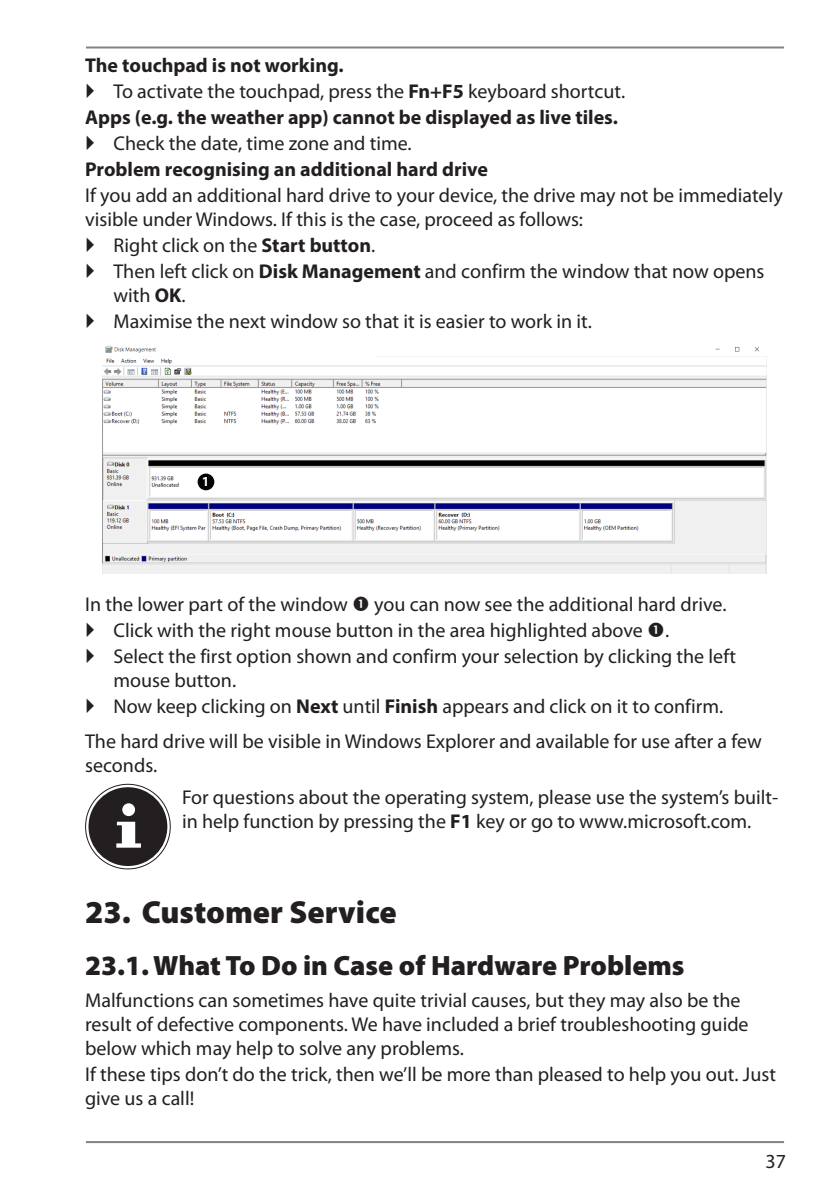
<style>
.page{position:relative;width:840px;height:1191px;background:#fff}
.page>*{position:absolute;margin:0;border:0;box-sizing:border-box;transform-origin:0 0}
.t1{font:900 32px "Myriad Pro";color:#231f20}
.t2{font:900 28px "Myriad Pro";color:#231f20}
.Fließtext{font:20px/24px "Myriad Pro";color:#231f20}
.Fett{font:700 20px "Myriad Pro";color:#231f20}
.Fließtext-2{font:700 20px "Myriad Pro";color:#231f20}
.t3{font:700 13.8px "Myriad Pro";color:#fcfcfc}
.s1{font-weight:700}
</style>
<div class="page">
<hr style="left:86px;top:46px;width:697px;height:2px;background:#808285">
<hr style="left:86px;top:1141px;width:697px;height:2px;background:#808285">
<img style="left:102px;top:345px;width:663px;height:228px">
<div style="left:197px;top:473px;width:17px;height:17px;background:#020202;border-radius:50%"></div>
<svg style="left:85px;top:784px;width:85px;height:85px"></svg>
<div style="left:88px;top:787px;width:79px;height:79px;background:#231f20;border-radius:50%"></div>
<div style="left:122px;top:803px;width:13px;height:13px;background:#fff;border-radius:50%"></div>
<svg style="left:116px;top:821px;width:25px;height:26px"></svg>
<p class="Fett" style="left:85px;top:52px;width:260px">The touchpad is not working.</p>
<p class="Fließtext" style="left:113px;top:79px;width:513px">To activate the touchpad, press the <span class="s1">Fn+F5</span> keyboard shortcut.</p>
<p class="Fett" style="left:85px;top:104px;width:534px">Apps (e.g. the weather app) cannot be displayed as live tiles.</p>
<p class="Fließtext" style="left:113px;top:131px;width:299px">Check the date, time zone and time.</p>
<p class="Fließtext-2" style="left:85px;top:156px;width:404px">Problem recognising an additional hard drive</p>
<p class="Fließtext" style="left:85px;top:183px;width:698px">If you add an additional hard drive to your device, the drive may not be immediately visible under Windows. If this is the case, proceed as follows:</p>
<p class="Fließtext" style="left:113px;top:233px;width:263px">Right click on the <span class="s1">Start button</span>.</p>
<p class="Fließtext" style="left:113px;top:259px;width:652px">Then left click on <span class="s1">Disk Management</span> and confirm the window that now opens with <span class="s1">OK</span>.</p>
<p class="Fließtext" style="left:113px;top:309px;width:480px">Maximise the next window so that it is easier to work in it.</p>
<p class="t3" style="left:202px;top:472px;width:9px">1</p>
<p class="Fließtext" style="left:85px;top:592px;width:264px">In the lower part of the window</p>
<p class="Fließtext" style="left:374px;top:592px;width:353px">you can now see the additional hard drive.</p>
<p class="Fließtext" style="left:113px;top:618px;width:557px">Click with the right mouse button in the area highlighted above .</p>
<p class="Fließtext" style="left:113px;top:644px;width:623px">Select the first option shown and confirm your selection by clicking the left mouse button.</p>
<p class="Fließtext" style="left:113px;top:694px;width:611px">Now keep clicking on <span class="s1">Next</span> until <span class="s1">Finish</span> appears and click on it to confirm.</p>
<p class="Fließtext" style="left:85px;top:730px;width:677px">The hard drive will be visible in Windows Explorer and available for use after a few seconds.</p>
<p class="Fließtext" style="left:182px;top:786px;width:597px">For questions about the operating system, please use the system’s built&shy;in help function by pressing the <span class="s1">F1</span> key or go to www.microsoft.com.</p>
<p class="t1" style="left:85px;top:894px;width:313px">23. Customer Service</p>
<p class="t2" style="left:85px;top:949px;width:600px">23.1.What To Do in Case of Hardware Problems</p>
<p class="Fließtext" style="left:85px;top:988px;width:664px">Malfunctions can sometimes have quite trivial causes, but they may also be the result of defective components. We have included a brief troubleshooting guide below which may help to solve any problems.</p>
<p class="Fließtext" style="left:85px;top:1062px;width:692px">If these tips don’t do the trick, then we’ll be more than pleased to help you out. Just give us a call!</p>
<p class="Fließtext" style="left:765px;top:1149px;width:22px">37</p>
</div>
